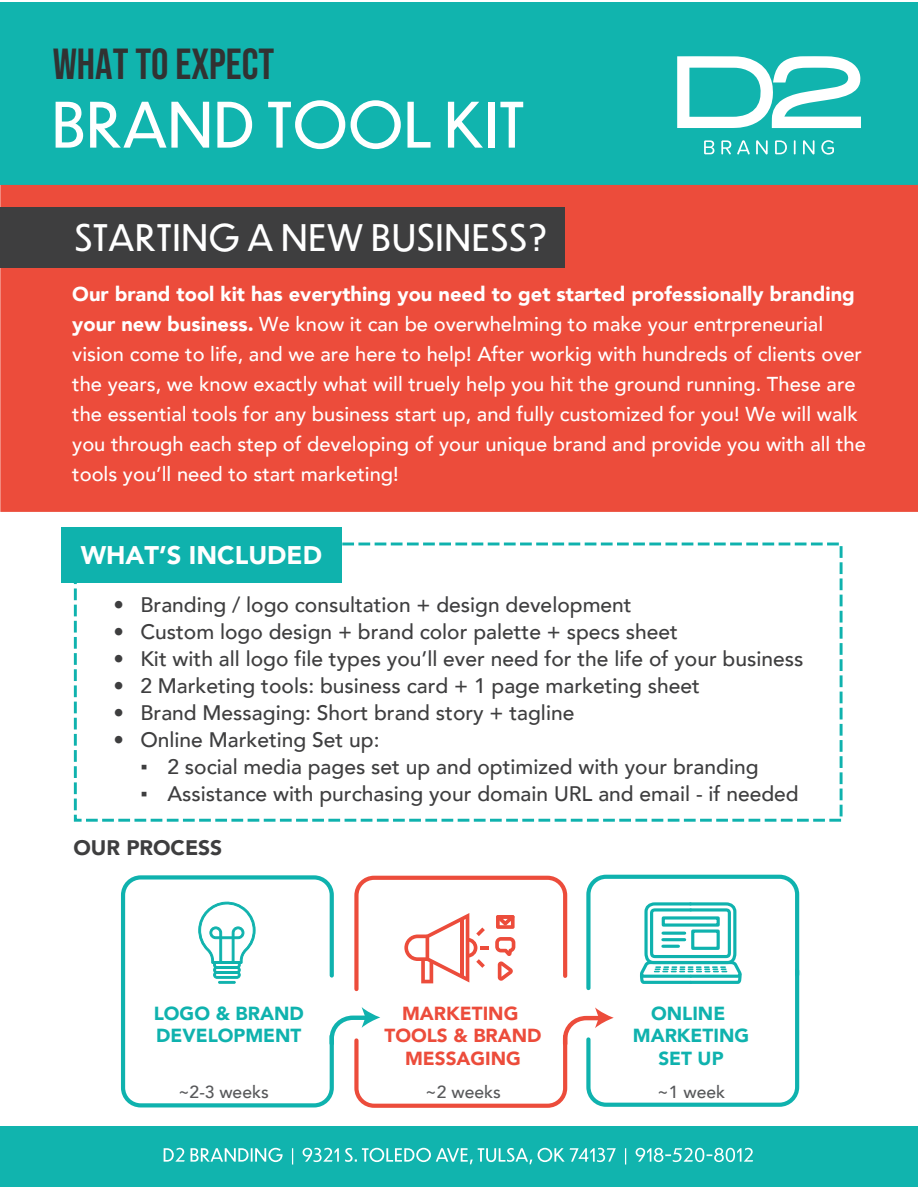
<style>
.page{position:relative;width:918px;height:1188px;background:#fff}
.page>*{position:absolute;margin:0;border:0;box-sizing:border-box;transform-origin:0 0}
.t1{font:61.5px "Dunbar Text";letter-spacing:-.01em;color:#fff}
.t2{font:43.5px "Bebas Neue";color:#313232}
.t3{font:36px "Dunbar Text";color:#fff}
.t4{font:900 25.5px "Avenir";color:#fff}
.t5{font:500 21px "Avenir";color:#3e3e3f}
.t6{font:900 21px "Avenir";color:#3e3e3f}
.t7{font:500 20.1px/30px "Avenir";color:#fff}
.t8{font:900 18.9px/22.6px "Avenir";color:#0fb2ae}
.t9{font:900 18.9px/22.6px "Avenir";color:#ec4c3b;text-align:center}
.t10{font:500 17.4px "Avenir";color:#57585a}
.s1{font-weight:900}
.s2{font-family:"Times New Roman";font-weight:400}
</style>
<div class="page">
<div style="left:0;top:2px;width:918px;height:182px;background:#11b4ae"></div>
<div style="left:74px;top:543px;width:769px;height:279px;border:3px dashed #0fb2ae"></div>
<div style="left:0;top:185px;width:918px;height:327px;background:#ec4c3b"></div>
<div style="left:61px;top:527px;width:281px;height:56px;background:#0fb2ad"></div>
<div style="left:0;top:1126px;width:917px;height:61px;background:#11b4ae"></div>
<svg style="left:164px;top:1148px;width:589px;height:17px"></svg>
<svg style="left:677px;top:56px;width:184px;height:72px"></svg>
<svg style="left:704px;top:140px;width:10px;height:14px"></svg>
<svg style="left:721px;top:140px;width:10px;height:14px"></svg>
<svg style="left:737px;top:140px;width:13px;height:14px"></svg>
<svg style="left:756px;top:140px;width:12px;height:14px"></svg>
<svg style="left:775px;top:140px;width:12px;height:14px"></svg>
<svg style="left:794px;top:140px;width:2px;height:14px"></svg>
<svg style="left:803px;top:140px;width:12px;height:14px"></svg>
<svg style="left:821px;top:140px;width:13px;height:15px"></svg>
<div style="left:0;top:207px;width:565px;height:60px;background:#3e3e3f"></div>
<hr style="left:218px;top:981px;width:18px;height:3px;background:#0fb2ad">
<svg style="left:198px;top:901px;width:58px;height:82px"></svg>
<div style="left:121px;top:875px;width:213px;height:232px;border:4px solid #0fb2ae;border-radius:18px"></div>
<svg style="left:327px;top:874px;width:473px;height:234px"></svg>
<h2 class="t2" style="left:53px;top:39px;width:223px">WHAT TO EXPECT</h2>
<h1 class="t1" style="left:51px;top:80px;width:475px">BRAND TOOL KIT</h1>
<h3 class="t3" style="left:74px;top:212px;width:476px">STARTING A NEW BUSINESS?</h3>
<p class="t7" style="left:72px;top:278px;width:795px"><span class="s1">Our brand tool kit has everything you need to get started professionally branding your new business.</span> We know it can be overwhelming to make your entrpreneurial vision come to life, and we are here to help! After workig with hundreds of clients over the years, we know exactly what will truely help you hit the ground running. These are the essential tools for any business start up, and fully customized for you! We will walk you through each step of developing of your unique brand and provide you with all the tools you’ll need to start marketing!</p>
<p class="t4" style="left:81px;top:533px;width:243px">WHAT’S INCLUDED</p>
<p class="t5" style="left:113px;top:587px;width:520px">• Branding / logo consultation + design development</p>
<p class="t5" style="left:113px;top:614px;width:566px">• Custom logo design + brand color palette + specs sheet</p>
<p class="t5" style="left:113px;top:641px;width:692px">• Kit with all logo file types you’ll ever need for the life of your business</p>
<p class="t5" style="left:113px;top:668px;width:588px">• 2 Marketing tools: business card + 1 page marketing sheet</p>
<p class="t5" style="left:113px;top:695px;width:463px">• Brand Messaging: Short brand story + tagline</p>
<p class="t5" style="left:113px;top:722px;width:268px">• Online Marketing Set up:</p>
<p class="t5" style="left:140px;top:749px;width:620px"><span class="s2">▪</span> 2 social media pages set up and optimized with your branding</p>
<p class="t5" style="left:140px;top:776px;width:660px"><span class="s2">▪</span> Assistance with purchasing your domain URL and email - if needed</p>
<p class="t6" style="left:73px;top:830px;width:150px">OUR PROCESS</p>
<p class="t8" style="left:154px;top:1001px;width:152px">LOGO &amp; BRAND<br>DEVELOPMENT</p>
<p class="t9" style="left:384px;top:1001px;width:159px">MARKETING<br>TOOLS &amp; BRAND<br>MESSAGING</p>
<p class="t8" style="left:633px;top:1001px;width:118px;text-align:center">ONLINE<br>MARKETING<br>SET UP</p>
<p class="t10" style="left:178px;top:1077px;width:92px">~2-3 weeks</p>
<p class="t10" style="left:425px;top:1077px;width:77px">~2 weeks</p>
<p class="t10" style="left:657px;top:1077px;width:69px">~1 week</p>
</div>
